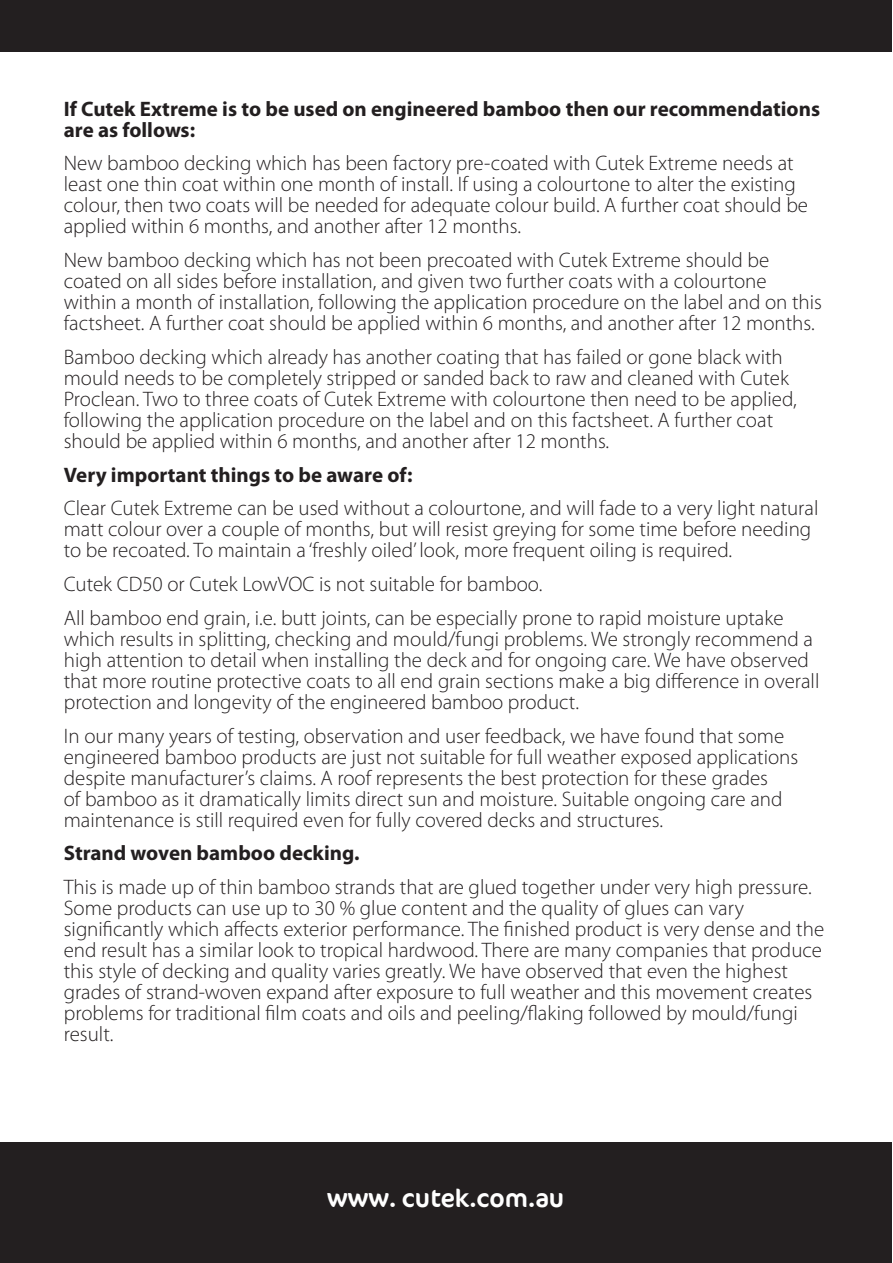
<style>
.page{position:relative;width:893px;height:1263px;background:#fff}
.page>*{position:absolute;margin:0;border:0;box-sizing:border-box;transform-origin:0 0}
.t1{font:25.5px "Cocon";color:#fff}
.Paragraph{font:300 21px/21px "Myriad Pro";color:#231f20}
.Paragraph-2{font:700 21px/21px "Myriad Pro";color:#231f20}
</style>
<div class="page">
<div style="left:0;top:1143px;width:891px;height:120px;background:#231f20"></div>
<div style="left:1px;top:0;width:891px;height:51px;background:#231f20"></div>
<p class="Paragraph-2" style="left:64px;top:97px;width:758px">If Cutek Extreme is to be used on engineered bamboo then our recommendations are as follows:</p>
<p class="Paragraph" style="left:64px;top:153px;width:746px">New bamboo decking which has been factory pre-coated with Cutek Extreme needs at least one thin coat within one month of install. If using a colourtone to alter the existing colour, then two coats will be needed for adequate colour build. A further coat should be applied within 6 months, and another after 12 months.</p>
<p class="Paragraph" style="left:64px;top:249px;width:760px">New bamboo decking which has not been precoated with Cutek Extreme should be coated on all sides before installation, and given two further coats with a colourtone within a month of installation, following the application procedure on the label and on this factsheet. A further coat should be applied within 6 months, and another after 12 months.</p>
<p class="Paragraph" style="left:64px;top:346px;width:735px">Bamboo decking which already has another coating that has failed or gone black with mould needs to be completely stripped or sanded back to raw and cleaned with Cutek Proclean. Two to three coats of Cutek Extreme with colourtone then need to be applied, following the application procedure on the label and on this factsheet. A further coat should be applied within 6 months, and another after 12 months.</p>
<p class="Paragraph-2" style="left:64px;top:463px;width:350px">Very important things to be aware of:</p>
<p class="Paragraph" style="left:64px;top:498px;width:756px">Clear Cutek Extreme can be used without a colourtone, and will fade to a very light natural matt colour over a couple of months, but will resist greying for some time before needing to be recoated. To maintain a ‘freshly oiled’ look, more frequent oiling is required.</p>
<p class="Paragraph" style="left:64px;top:573px;width:480px">Cutek CD50 or Cutek LowVOC is not suitable for bamboo.</p>
<p class="Paragraph" style="left:64px;top:607px;width:757px">All bamboo end grain, i.e. butt joints, can be especially prone to rapid moisture uptake which results in splitting, checking and mould/fungi problems. We strongly recommend a high attention to detail when installing the deck and for ongoing care. We have observed that more routine protective coats to all end grain sections make a big difference in overall protection and longevity of the engineered bamboo product.</p>
<p class="Paragraph" style="left:64px;top:725px;width:736px">In our many years of testing, observation and user feedback, we have found that some engineered bamboo products are just not suitable for full weather exposed applications despite manufacturer’s claims. A roof represents the best protection for these grades<br>of bamboo as it dramatically limits direct sun and moisture. Suitable ongoing care and maintenance is still required even for fully covered decks and structures.</p>
<p class="Paragraph-2" style="left:64px;top:842px;width:297px">Strand woven bamboo decking.</p>
<p class="Paragraph" style="left:64px;top:876px;width:762px">This is made up of thin bamboo strands that are glued together under very high pressure.<br>Some products can use up to 30 % glue content and the quality of glues can vary significantly which affects exterior performance. The finished product is very dense and the end result has a similar look to tropical hardwood. There are many companies that produce this style of decking and quality varies greatly. We have observed that even the highest grades of strand-woven expand after exposure to full weather and this movement creates problems for traditional film coats and oils and peeling/flaking followed by mould/fungi result.</p>
<p class="t1" style="left:327px;top:1183px;width:239px">www. cutek.com.au</p>
</div>
